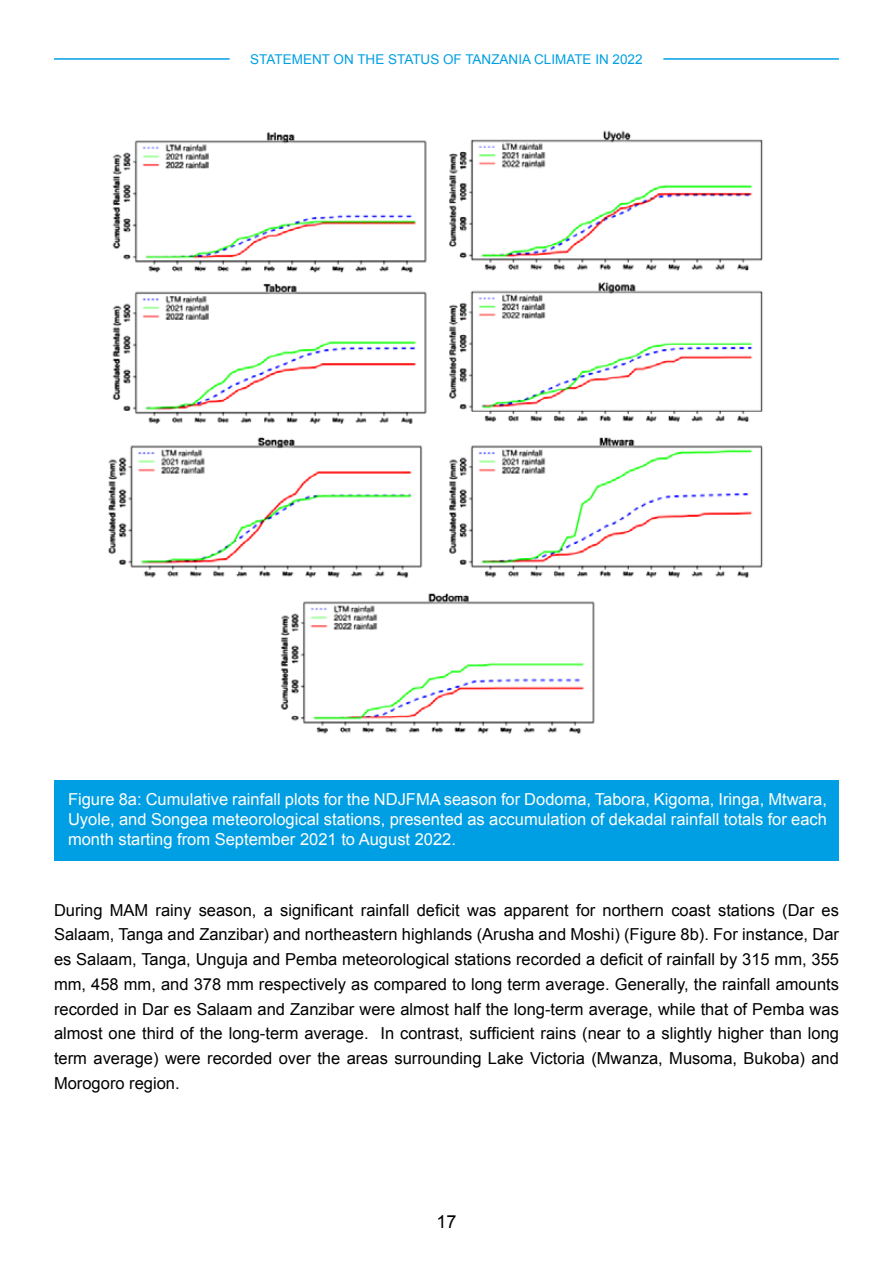
<style>
.page{position:relative;width:893px;height:1263px;background:#fff}
.page>*{position:absolute;margin:0;border:0;box-sizing:border-box;transform-origin:0 0}
.t1{font:18px "Arial";color:#000}
.t2{font:16.5px/24.8px "Arial";color:#000;text-align:justify}
.t3{font:16.5px/19.8px "Arial";color:#fff;text-align:justify}
.t4{font:13.5px "Arial";color:#009fe3}
</style>
<div class="page">
<hr style="left:663px;top:58px;width:176px;height:2px;background:#009fe3">
<hr style="left:54px;top:58px;width:176px;height:2px;background:#009fe3">
<div style="left:54px;top:780px;width:785px;height:81px;background:#009fe3"></div>
<img style="left:108px;top:130px;width:655px;height:604px">
<p class="t4" style="left:250px;top:50px;width:394px">STATEMENT ON THE STATUS OF TANZANIA CLIMATE IN 2022</p>
<p class="t3" style="left:68px;top:789px;width:760px">Figure 8a: Cumulative rainfall plots for the NDJFMA season for Dodoma, Tabora, Kigoma, Iringa, Mtwara, Uyole, and Songea meteorological stations, presented as accumulation of dekadal rainfall totals for each month starting from September 2021 to August 2022.</p>
<p class="t2" style="left:54px;top:898px;width:786px">During MAM rainy season, a significant rainfall deficit was apparent for northern coast stations (Dar es Salaam, Tanga and Zanzibar) and northeastern highlands (Arusha and Moshi) (Figure 8b). For instance, Dar es Salaam, Tanga, Unguja and Pemba meteorological stations recorded a deficit of rainfall by 315 mm, 355 mm, 458 mm, and 378 mm respectively as compared to long term average. Generally, the rainfall amounts recorded in Dar es Salaam and Zanzibar were almost half the long-term average, while that of Pemba was almost one third of the long-term average. In contrast, sufficient rains (near to a slightly higher than long term average) were recorded over the areas surrounding Lake Victoria (Mwanza, Musoma, Bukoba) and Morogoro region.</p>
<p class="t1" style="left:436px;top:1209px;width:22px">17</p>
</div>
